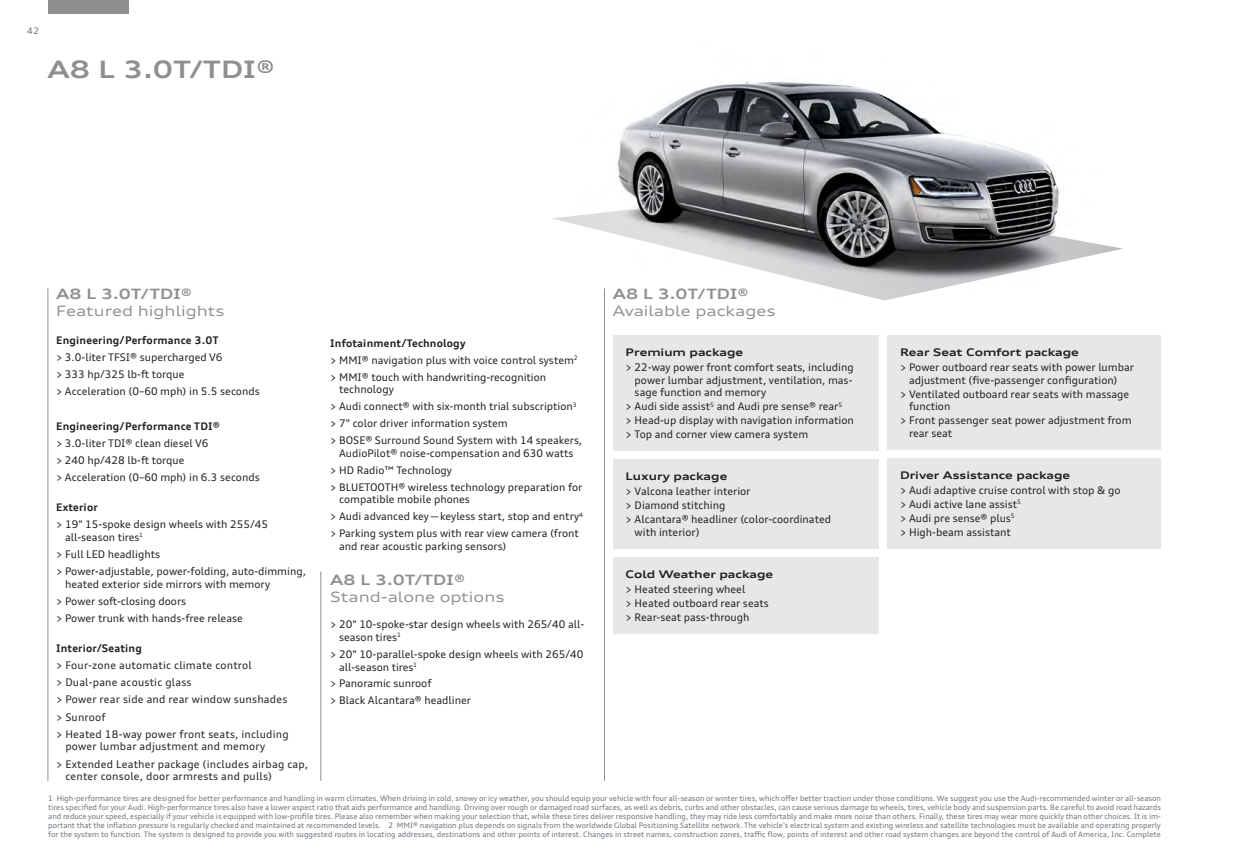
<style>
.page{position:relative;width:1242px;height:864px;background:#fff}
.page>*{position:absolute;margin:0;border:0;box-sizing:border-box;transform-origin:0 0}
.t1{font:700 expanded 24px "Audi Type";color:#8e9090}
.t2{font:expanded 14.25px "Audi Type";color:#8e9090}
.t3{font:700 expanded 14.25px "Audi Type";color:#8e9090}
.t4{font:10.5px/17px "Audi Type";color:#231f20}
.t5{font:10.5px/17.2px "Audi Type";letter-spacing:.02em;color:#231f20}
.t6{font:700 expanded 10.5px "Audi Type";color:#231f20}
.t7{font:700 10.5px "Audi Type";letter-spacing:.02em;color:#231f20}
.t8{font:9px "Audi Type";color:#6a737b}
.t9{font:7.5px/9px "Audi Type";color:#6a737b;text-align:justify}
.s1{font-weight:700}
</style>
<div class="page">
<img style="left:554px;top:81px;width:569px;height:220px">
<img style="left:618px;top:82px;width:441px;height:183px">
<div style="left:48px;top:0;width:81px;height:14px;background:#8e9090"></div>
<div style="left:613px;top:459px;width:266px;height:90px;background:#e6e7e8"></div>
<div style="left:613px;top:336px;width:266px;height:115px;background:#e6e7e8"></div>
<div style="left:888px;top:458px;width:273px;height:91px;background:#e6e7e8"></div>
<div style="left:613px;top:557px;width:266px;height:77px;background:#e6e7e8"></div>
<div style="left:888px;top:336px;width:273px;height:114px;background:#e6e7e8"></div>
<hr style="left:604px;top:288px;width:1px;height:493px;background:#8e9090">
<hr style="left:320px;top:572px;width:1px;height:209px;background:#8e9090">
<hr style="left:48px;top:288px;width:1px;height:493px;background:#8e9090">
<p class="t8" style="left:27px;top:25px;width:14px">42</p>
<h1 class="t1" style="left:48px;top:55px;width:229px">A8 L 3.0T/TDI®</h1>
<h2 class="t3" style="left:56px;top:285px;width:137px">A8 L 3.0T/TDI®</h2>
<h2 class="t2" style="left:56px;top:302px;width:170px">Featured highlights</h2>
<p class="t7" style="left:56px;top:333px;width:164px">Engineering/Performance 3.0T</p>
<p class="t4" style="left:56px;top:348px;width:205px">&gt; 3.0-liter TFSI® supercharged V6<br>&gt; 333 hp/325 lb-ft torque<br>&gt; Acceleration (0–60 mph) in 5.5 seconds</p>
<p class="t7" style="left:56px;top:419px;width:165px">Engineering/Performance TDI®</p>
<p class="t4" style="left:56px;top:434px;width:205px">&gt; 3.0-liter TDI® clean diesel V6<br>&gt; 240 hp/428 lb-ft torque<br>&gt; Acceleration (0–60 mph) in 6.3 seconds</p>
<p class="t7" style="left:56px;top:501px;width:43px">Exterior</p>
<p class="t4" style="left:65px;top:518px;width:205px;line-height:12.6px;text-indent:-9px">&gt; 19" 15-spoke design wheels with 255/45 all-season tires<sup>1</sup></p>
<p class="t4" style="left:56px;top:545px;width:251px">&gt; Full LED headlights<br>&gt; Power-adjustable, power-folding, auto-dimming,</p>
<p class="t4" style="left:56px;top:575px;width:216px;text-indent:9px">heated exterior side mirrors with memory &gt; Power soft-closing doors<br>&gt; Power trunk with hands-free release</p>
<p class="t7" style="left:56px;top:642px;width:87px">Interior/Seating</p>
<p class="t5" style="left:56px;top:657px;width:234px">&gt; Four-zone automatic climate control<br>&gt; Dual-pane acoustic glass<br>&gt; Power rear side and rear window sunshades &gt; Sunroof<br>&gt; Heated 18-way power front seats, including</p>
<p class="t5" style="left:56px;top:738px;width:253px;text-indent:9px">power lumbar adjustment and memory<br>&gt; Extended Leather package (includes airbag cap,</p>
<p class="t5" style="left:65px;top:768px;width:208px">center console, door armrests and pulls)</p>
<p class="t4" style="left:330px;top:335px;width:249px"><span class="s1">Infotainment/Technology<br></span>&gt; MMI® navigation plus with voice control system<sup>2 </sup>&gt; MMI® touch with handwriting-recognition</p>
<p class="t4" style="left:330px;top:381px;width:254px;text-indent:9px">technology<br>&gt; Audi connect® with six-month trial subscription<sup>3 </sup>&gt; 7" color driver information system<br>&gt; BOSE® Surround Sound System with 14 speakers,</p>
<p class="t4" style="left:330px;top:444px;width:254px;text-indent:9px">AudioPilot® noise-compensation and 630 watts<br>&gt; HD Radio™ Technology<br>&gt; BLUETOOTH® wireless technology preparation for</p>
<p class="t4" style="left:330px;top:491px;width:254px;text-indent:9px">compatible mobile phones<br>&gt; Audi advanced key— keyless start, stop and entry<sup>4 </sup>&gt; Parking system plus with rear view camera (front</p>
<p class="t4" style="left:339px;top:537px;width:169px">and rear acoustic parking sensors)</p>
<h2 class="t3" style="left:330px;top:571px;width:136px">A8 L 3.0T/TDI®</h2>
<h2 class="t2" style="left:330px;top:588px;width:176px">Stand-alone options</h2>
<p class="t4" style="left:339px;top:618px;width:247px;line-height:12.6px;text-indent:-9px">&gt; 20" 10-spoke-star design wheels with 265/40 all&shy;season tires<sup>1</sup></p>
<p class="t4" style="left:339px;top:648px;width:246px;line-height:12.6px;text-indent:-9px">&gt; 20" 10-parallel-spoke design wheels with 265/40 all-season tires<sup>1</sup></p>
<p class="t4" style="left:330px;top:675px;width:142px">&gt; Panoramic sunroof<br>&gt; Black Alcantara® headliner</p>
<h2 class="t3" style="left:613px;top:285px;width:137px">A8 L 3.0T/TDI®</h2>
<h2 class="t2" style="left:613px;top:302px;width:164px">Available packages</h2>
<p class="t6" style="left:626px;top:345px;width:119px">Premium package</p>
<p class="t4" style="left:635px;top:361px;width:221px;line-height:12.6px;text-indent:-9px">&gt; 22-way power front comfort seats, including power lumbar adjustment, ventilation, mas&shy;sage function and memory</p>
<p class="t4" style="left:626px;top:399px;width:230px;line-height:14px">&gt; Audi side assist<sup>5</sup> and Audi pre sense® rear<sup>5<br></sup>&gt; Head-up display with navigation information &gt; Top and corner view camera system</p>
<p class="t6" style="left:626px;top:470px;width:103px">Luxury package</p>
<p class="t4" style="left:626px;top:484px;width:207px;line-height:14px">&gt; Valcona leather interior<br>&gt; Diamond stitching<br>&gt; Alcantara® headliner (color-coordinated</p>
<p class="t4" style="left:635px;top:523px;width:67px">with interior)</p>
<p class="t6" style="left:626px;top:567px;width:149px">Cold Weather package</p>
<p class="t4" style="left:626px;top:582px;width:145px;line-height:14px">&gt; Heated steering wheel<br>&gt; Heated outboard rear seats &gt; Rear-seat pass-through</p>
<p class="t6" style="left:900px;top:345px;width:180px">Rear Seat Comfort package</p>
<p class="t4" style="left:909px;top:361px;width:226px;line-height:12.6px;text-indent:-9px">&gt; Power outboard rear seats with power lumbar adjustment (five-passenger configuration)</p>
<p class="t4" style="left:909px;top:387px;width:222px;line-height:12.6px;text-indent:-9px">&gt; Ventilated outboard rear seats with massage function</p>
<p class="t4" style="left:909px;top:414px;width:224px;line-height:12.6px;text-indent:-9px">&gt; Front passenger seat power adjustment from rear seat</p>
<p class="t6" style="left:900px;top:468px;width:172px">Driver Assistance package</p>
<p class="t4" style="left:900px;top:483px;width:222px;line-height:14px">&gt; Audi adaptive cruise control with stop &amp; go &gt; Audi active lane assist<sup>5<br></sup>&gt; Audi pre sense® plus<sup>5<br></sup>&gt; High-beam assistant</p>
<p class="t9" style="left:48px;top:794px;width:1114px">1 High-performance tires are designed for better performance and handling in warm climates. When driving in cold, snowy or icy weather, you should equip your vehicle with four all-season or winter tires, which offer better traction under those conditions. We suggest you use the Audi-recommended winter or all-season tires specified for your Audi. High-performance tires also have a lower aspect ratio that aids performance and handling. Driving over rough or damaged road surfaces, as well as debris, curbs and other obstacles, can cause serious damage to wheels, tires, vehicle body and suspension parts. Be careful to avoid road hazards and reduce your speed, especially if your vehicle is equipped with low-profile tires. Please also remember when making your selection that, while these tires deliver responsive handling, they may ride less comfortably and make more noise than others. Finally, these tires may wear more quickly than other choices. It is im&shy;portant that the inflation pressure is regularly checked and maintained at recommended levels. 2 MMI® navigation plus depends on signals from the worldwide Global Positioning Satellite network. The vehicle’s electrical system and existing wireless and satellite technologies must be available and operating properly for the system to function. The system is designed to provide you with suggested routes in locating addresses, destinations and other points of interest. Changes in street names, construction zones, traffic flow, points of interest and other road system changes are beyond the control of Audi of America, Inc. Complete</p>
</div>
